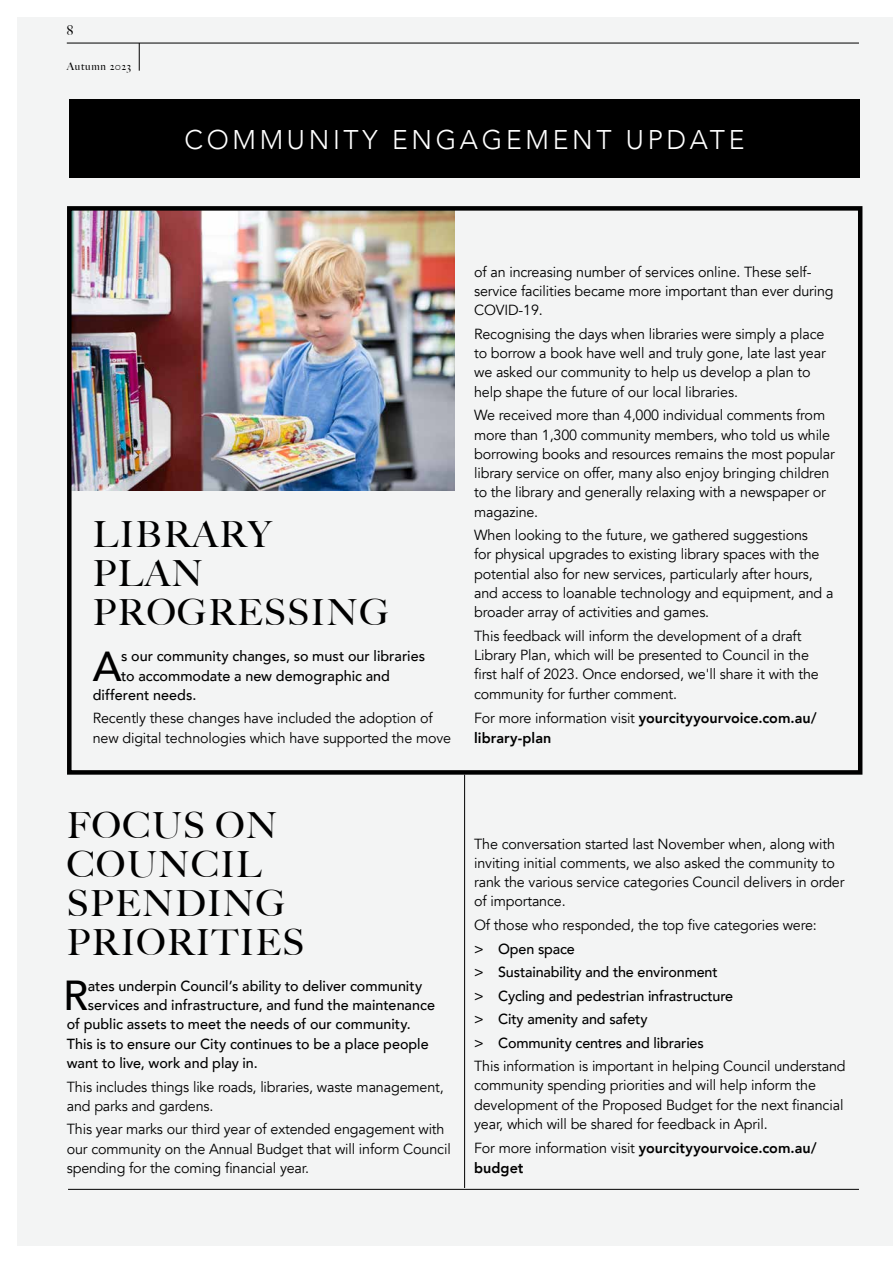
<style>
.page{position:relative;width:893px;height:1263px;background:#fff}
.page>*{position:absolute;margin:0;border:0;box-sizing:border-box;transform-origin:0 0}
.t1{font:500 41.85px "Avenir";color:#000}
.t2{font:500 36px/39px "Big Caslon";letter-spacing:.04em;color:#000}
.t3{font:300 27px "Avenir";letter-spacing:.14em;color:#fff}
.t4{font:14.7px/19.4px "Avenir";letter-spacing:-.01em;color:#000}
.t5{font:500 14.7px/23.5px "Avenir";color:#000}
.t6{font:800 14.7px/20px "Avenir";letter-spacing:.005em;color:#000}
.t7{font:500 13.5px "Big Caslon";color:#000}
.t8{font:500 10.5px "Big Caslon";letter-spacing:.07em;color:#000}
.s1{font-weight:400}
</style>
<div class="page">
<div style="left:17px;top:17px;width:876px;height:1229px;background:#f3f4f4"></div>
<hr style="left:67px;top:43px;width:792px;height:1px;background:#000">
<hr style="left:68px;top:1189px;width:791px;height:1px;background:#000">
<svg style="left:139px;top:43px;width:1px;height:28px"></svg>
<hr style="left:464px;top:775px;width:1px;height:413px;background:#000">
<div style="left:69px;top:99px;width:790px;height:79px;background:#000"></div>
<img style="left:72px;top:211px;width:382px;height:279px">
<div style="left:67px;top:206px;width:795px;height:569px;border:4px solid #000"></div>
<p class="t7" style="left:67px;top:19px;width:8px">8</p>
<p class="t8" style="left:67px;top:57px;width:66px">Autumn 2023</p>
<h3 class="t3" style="left:184px;top:124px;width:562px">COMMUNITY ENGAGEMENT UPDATE</h3>
<h2 class="t2" style="left:93px;top:513px;width:298px">LIBRARY<br>PLAN<br>PROGRESSING</h2>
<h1 class="t1" style="left:93px;top:630px;width:30px">A</h1>
<p class="t5" style="left:121px;top:643px;width:305px">s our community changes, so must our libraries</p>
<p class="t5" style="left:121px;top:663px;width:270px">to accommodate a new demographic and</p>
<p class="t5" style="left:93px;top:682px;width:105px">different needs.</p>
<p class="t4" style="left:93px;top:709px;width:360px">Recently these changes have included the adoption of new digital technologies which have supported the move</p>
<p class="t4" style="left:474px;top:262px;width:361px">of an increasing number of services online. These self&shy;service facilities became more important than ever during<br>COVID-19.</p>
<p class="t4" style="left:474px;top:324px;width:353px">Recognising the days when libraries were simply a place to borrow a book have well and truly gone, late last year we asked our community to help us develop a plan to help shape the future of our local libraries.</p>
<p class="t4" style="left:474px;top:406px;width:362px">We received more than 4,000 individual comments from more than 1,300 community members, who told us while borrowing books and resources remains the most popular library service on offer, many also enjoy bringing children to the library and generally relaxing with a newspaper or magazine.</p>
<p class="t4" style="left:474px;top:526px;width:361px">When looking to the future, we gathered suggestions<br>for physical upgrades to existing library spaces with the potential also for new services, particularly after hours, and access to loanable technology and equipment, and a broader array of activities and games.</p>
<p class="t4" style="left:474px;top:626px;width:346px">This feedback will inform the development of a draft Library Plan, which will be presented to Council in the first half of 2023. Once endorsed, we'll share it with the community for further comment.</p>
<p class="t6" style="left:474px;top:708px;width:344px"><span class="s1">For more information visit</span> yourcityyourvoice.com.au/ library-plan</p>
<h2 class="t2" style="left:67px;top:804px;width:239px">FOCUS ON<br>COUNCIL<br>SPENDING<br>PRIORITIES</h2>
<h1 class="t1" style="left:63px;top:959px;width:27px">R</h1>
<p class="t5" style="left:88px;top:973px;width:336px">ates underpin Council’s ability to deliver community</p>
<p class="t5" style="left:88px;top:992px;width:349px">services and infrastructure, and fund the maintenance</p>
<p class="t5" style="left:67px;top:1012px;width:346px">of public assets to meet the needs of our community.</p>
<p class="t5" style="left:67px;top:1031px;width:363px">This is to ensure our City continues to be a place people</p>
<p class="t5" style="left:67px;top:1050px;width:193px">want to live, work and play in.</p>
<p class="t4" style="left:67px;top:1077px;width:379px">This includes things like roads, libraries, waste management, and parks and gardens.</p>
<p class="t4" style="left:67px;top:1120px;width:385px">This year marks our third year of extended engagement with our community on the Annual Budget that will inform Council spending for the coming financial year.</p>
<p class="t4" style="left:474px;top:834px;width:372px">The conversation started last November when, along with inviting initial comments, we also asked the community to rank the various service categories Council delivers in order of importance.</p>
<p class="t4" style="left:474px;top:915px;width:344px">Of those who responded, the top five categories were:</p>
<p class="t5" style="left:474px;top:936px;width:261px">&gt; Open space<br>&gt; Sustainability and the environment<br>&gt; Cycling and pedestrian infrastructure &gt; City amenity and safety<br>&gt; Community centres and libraries</p>
<p class="t4" style="left:474px;top:1057px;width:373px">This information is important in helping Council understand community spending priorities and will help inform the development of the Proposed Budget for the next financial year, which will be shared for feedback in April.</p>
<p class="t6" style="left:474px;top:1138px;width:344px"><span class="s1">For more information visit</span> yourcityyourvoice.com.au/ budget</p>
</div>
